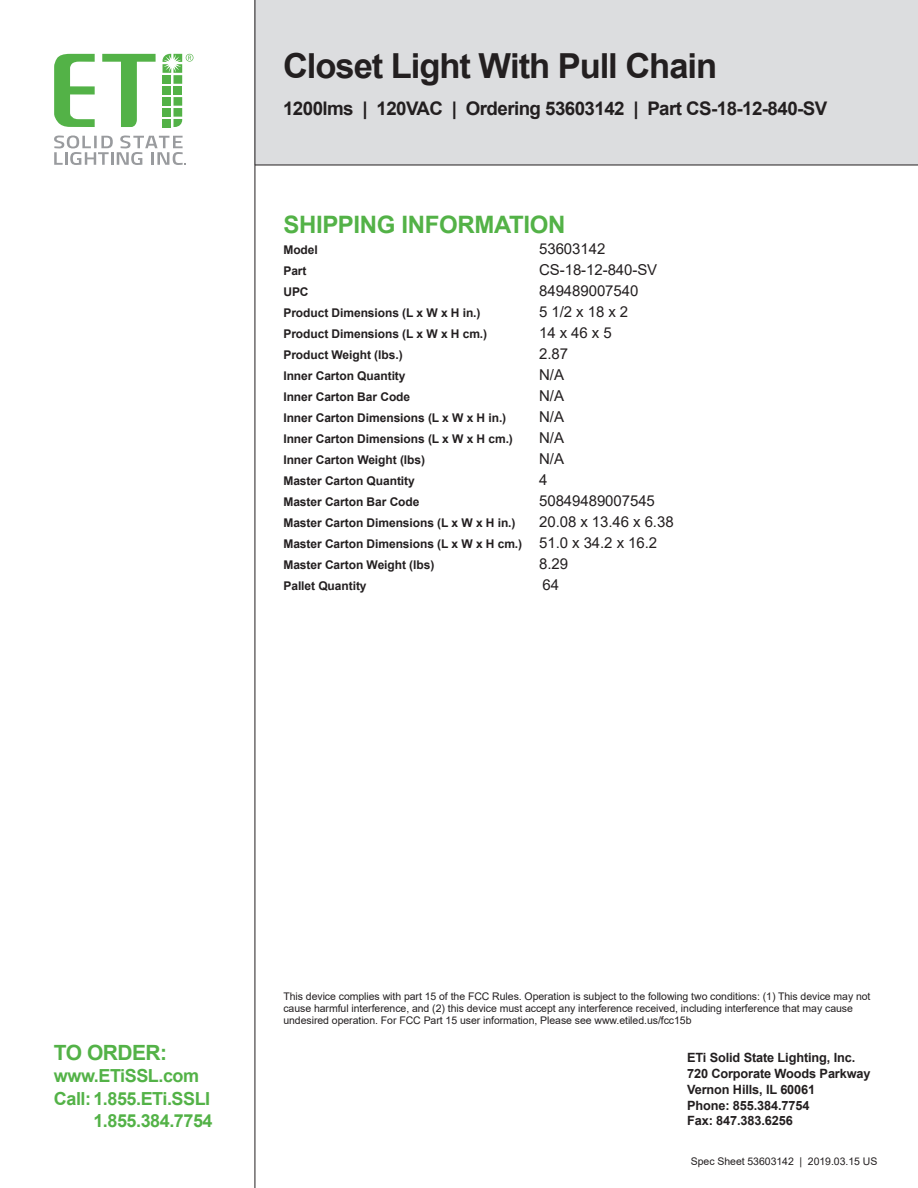
<style>
.page{position:relative;width:918px;height:1188px;background:#fff}
.page>*{position:absolute;margin:0;border:0;box-sizing:border-box;transform-origin:0 0}
.t1{font:700 34.5px "Arial";letter-spacing:-.03em;color:#231f20}
.t2{font:700 24px "Arial";letter-spacing:-.015em;color:#53b247}
.t3{font:700 21px "Arial";letter-spacing:-.025em;color:#53b247}
.t4{font:700 18.75px "Arial";letter-spacing:-.03em;color:#231f20}
.t5{font:700 18px "Arial";letter-spacing:-.025em;color:#53b247}
.t6{font:15px/21px "Arial";letter-spacing:-.005em;color:#231f20}
.t7{font:700 12.75px/15.8px "Arial";letter-spacing:-.01em;color:#231f20}
.t8{font:700 12px/21px "Arial";letter-spacing:-.005em;color:#231f20}
.t9{font:10.5px/12px "Arial";letter-spacing:-.005em;color:#231f20}
.s1{font-style:inherit}
.s2{font-weight:400;font-size:15px}
</style>
<div class="page">
<div style="left:255px;top:0;width:663px;height:165px;background:#dcdddf"></div>
<svg style="left:54px;top:54px;width:41px;height:73px"></svg>
<svg style="left:102px;top:54px;width:54px;height:73px"></svg>
<svg style="left:173px;top:119px;width:9px;height:8px"></svg>
<div style="left:163px;top:75px;width:8px;height:9px;background:#53b247"></div>
<div style="left:173px;top:75px;width:9px;height:9px;background:#53b247"></div>
<div style="left:163px;top:86px;width:8px;height:9px;background:#53b247"></div>
<div style="left:173px;top:86px;width:9px;height:9px;background:#53b247"></div>
<div style="left:163px;top:97px;width:8px;height:9px;background:#53b247"></div>
<div style="left:173px;top:97px;width:9px;height:9px;background:#53b247"></div>
<div style="left:163px;top:108px;width:8px;height:9px;background:#53b247"></div>
<div style="left:163px;top:119px;width:8px;height:8px;background:#53b247"></div>
<div style="left:173px;top:108px;width:9px;height:9px;background:#53b247"></div>
<svg style="left:54px;top:136px;width:132px;height:29px"></svg>
<svg style="left:163px;top:54px;width:30px;height:19px"></svg>
<hr style="left:255px;top:0;width:1px;height:1188px;background:#231f20">
<hr style="left:255px;top:165px;width:663px;height:1px;background:#231f20">
<h1 class="t1" style="left:283px;top:41px;width:436px">Closet Light With <span class="s1">Pull Chain</span></h1>
<h3 class="t4" style="left:283px;top:95px;width:546px">1200lms | 120VAC | Ordering 53603142 | Part CS-18-12-840-SV</h3>
<h2 class="t2" style="left:283px;top:208px;width:284px">SHIPPING INFORMATION</h2>
<p class="t8" style="left:283px;top:239px;width:224px">Model<br>Part<br>UPC<br>Product Dimensions (L x W x H in.)<br>Product Dimensions (L x W x H cm.)<br>Product Weight (lbs.)<br>Inner Carton Quantity<br>Inner Carton Bar Code<br>Inner Carton Dimensions (L x W x H in.)</p>
<p class="t6" style="left:539px;top:238px;width:120px">53603142<br>CS-18-12-840-SV<br>849489007540<br>5 <span class="s1">1/2</span> x 18 x 2<br>1<span class="s1">4</span> x 4<span class="s1">6</span> x 5<br>2.87<br>N/A<br>N/A<br>N/A</p>
<p class="t8" style="left:283px;top:428px;width:231px">Inner Carton Dimensions (L x W x H cm.)</p>
<p class="t6" style="left:539px;top:427px;width:26px">N/A</p>
<p class="t8" style="left:283px;top:449px;width:143px">Inner Carton Weight (lbs)</p>
<p class="t6" style="left:539px;top:448px;width:26px">N/A</p>
<p class="t8" style="left:283px;top:470px;width:133px">Master Carton Quantity</p>
<p class="t6" style="left:539px;top:469px;width:10px">4</p>
<p class="t8" style="left:283px;top:491px;width:138px">Master Carton Bar Code</p>
<p class="t6" style="left:539px;top:490px;width:117px">50849489007545</p>
<p class="t8" style="left:283px;top:512px;width:234px">Master Carton Dimensions (L x W x H in.)</p>
<p class="t6" style="left:539px;top:511px;width:136px">20.08 x 13.46 x 6.38</p>
<p class="t8" style="left:283px;top:533px;width:375px">Master Carton Dimensions (L x W x H cm.) <span class="s2">51.0 x 34.2 x 16.2<br></span>Master Carton Weight (lbs)</p>
<p class="t6" style="left:539px;top:553px;width:30px">8.29</p>
<p class="t8" style="left:283px;top:575px;width:85px">Pallet Quantity</p>
<p class="t6" style="left:542px;top:574px;width:18px">64</p>
<h3 class="t3" style="left:54px;top:1038px;width:115px">TO ORDER:</h3>
<h3 class="t5" style="left:54px;top:1063px;width:147px">www.ETiSSL.com</h3>
<h3 class="t5" style="left:54px;top:1086px;width:158px">Call: 1.855.ETi.SSLI</h3>
<h3 class="t5" style="left:93px;top:1108px;width:121px">1.855.384.7754</h3>
<p class="t9" style="left:283px;top:990px;width:589px">This device complies with part 15 of the FCC Rules. Operation is subject to the following two conditions: (1) This device may not cause harmful interference, and (2) this device must accept any interference received, including interference that may cause undesired operation. For FCC Part 15 user information, Please see www.etiled.us/fcc15b</p>
<p class="t7" style="left:687px;top:1050px;width:185px">ETi Solid State Lighting, Inc.<br>720 Corporate Woods Parkway<br>Vernon Hills, IL 60061<br>Phone: 855.384.7754<br>Fax: 847.383.6256</p>
<p class="t9" style="left:691px;top:1155px;width:188px">Spec Sheet 53603142 | 2019.0<span class="s1">3</span>.<span class="s1">15</span> US</p>
</div>
